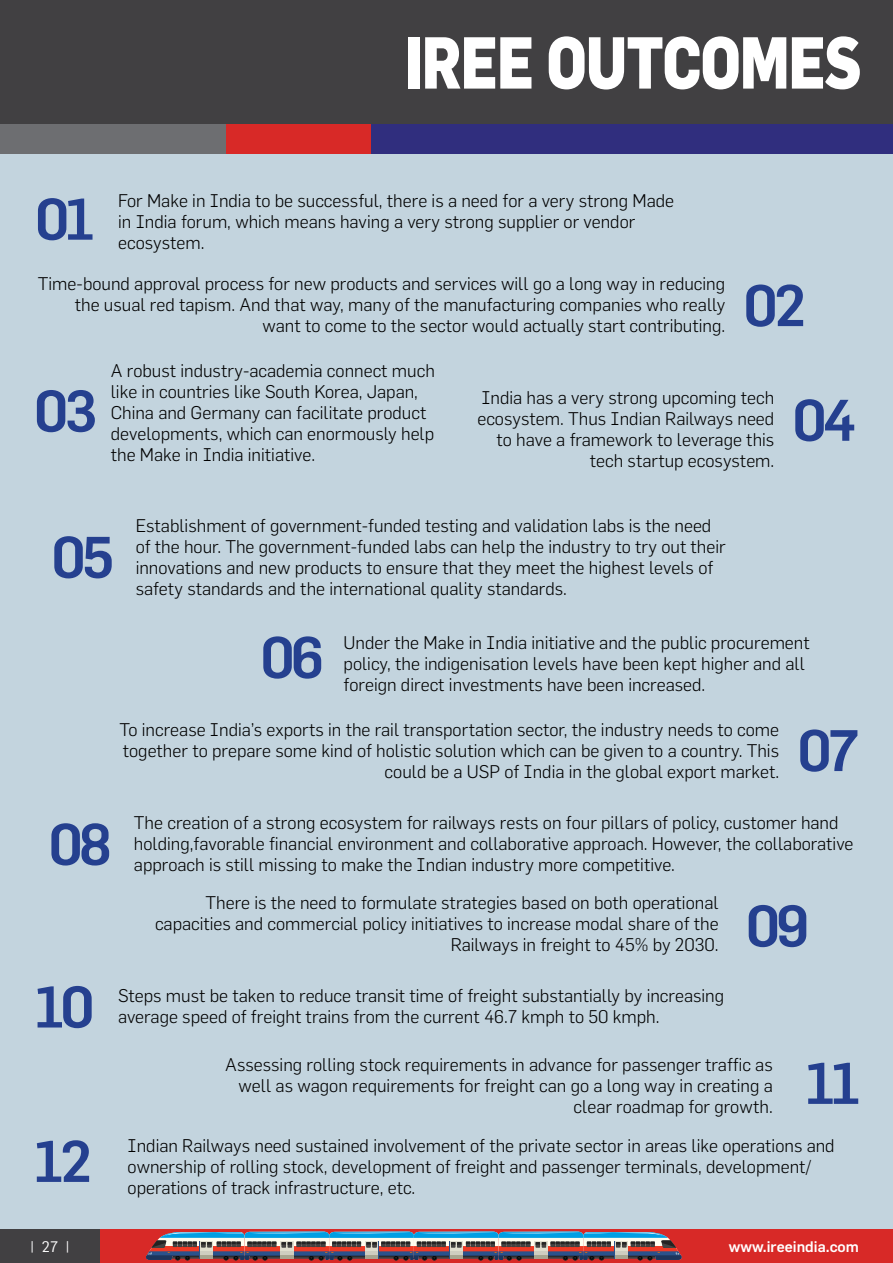
<style>
.page{position:relative;width:893px;height:1263px;background:#fff}
.page>*{position:absolute;margin:0;border:0;box-sizing:border-box;transform-origin:0 0}
.t1{font:800 72px "Flama";letter-spacing:-.015em;color:#fff;scale:.8 1}
.t2{font:500 57.3px "Flama";letter-spacing:-.07em;color:#25408f}
.t3{font:300 18px/21px "Flama";color:#000}
.t4{font:500 15px "Flama";color:#fff}
.t5{font:15px "Flama";color:#fff}
</style>
<div class="page">
<div style="left:0;top:0;width:893px;height:154px;background:#414042"></div>
<div style="left:100px;top:1229px;width:793px;height:34px;background:#d82927"></div>
<svg style="left:146px;top:1231px;width:536px;height:29px"></svg>
<div style="left:0;top:1229px;width:100px;height:34px;background:#414042"></div>
<div style="left:225px;top:125px;width:146px;height:29px;background:#d82927"></div>
<div style="left:0;top:125px;width:225px;height:29px;background:#6d6e71"></div>
<div style="left:371px;top:125px;width:522px;height:29px;background:#302e7e"></div>
<div style="left:0;top:154px;width:893px;height:1075px;background:#c3d4de"></div>
<h1 class="t1" style="left:405px;top:18px;width:572px">IREE OUTCOM ES</h1>
<p class="t3" style="left:118px;top:190px;width:557px">For Make in India to be successful, there is a need for a very strong Made in India forum, which means having a very strong supplier or vendor</p>
<h2 class="t2" style="left:35px;top:185px;width:61px">01</h2>
<p class="t3" style="left:118px;top:232px;width:88px">ecosystem.</p>
<p class="t3" style="left:38px;top:272px;width:689px;text-align:right">Time-bound approval process for new products and services will go a long way in reducing the usual red tapism. And that way, many of the manufacturing companies who really want to come to the sector would actually start contributing.</p>
<h2 class="t2" style="left:743px;top:272px;width:64px">02</h2>
<h2 class="t2" style="left:34px;top:377px;width:65px">03</h2>
<p class="t3" style="left:111px;top:359px;width:326px">A robust industry-academia connect much like in countries like South Korea, Japan, China and Germany can facilitate product developments, which can enormously help the Make in India initiative.</p>
<p class="t3" style="left:477px;top:387px;width:298px;text-align:right">India has a very strong upcoming tech ecosystem. Thus Indian Railways need to have a framework to leverage this tech startup ecosystem.</p>
<h2 class="t2" style="left:792px;top:386px;width:66px">04</h2>
<h2 class="t2" style="left:51px;top:523px;width:64px">05</h2>
<p class="t3" style="left:136px;top:515px;width:592px">Establishment of government-funded testing and validation labs is the need of the hour. The government-funded labs can help the industry to try out their innovations and new products to ensure that they meet the highest levels of safety standards and the international quality standards.</p>
<p class="t3" style="left:344px;top:631px;width:468px">Under the Make in India initiative and the public procurement policy, the indigenisation levels have been kept higher and all</p>
<h2 class="t2" style="left:260px;top:623px;width:65px">06</h2>
<p class="t3" style="left:344px;top:673px;width:363px">foreign direct investments have been increased.</p>
<p class="t3" style="left:119px;top:719px;width:661px;text-align:right">To increase India’s exports in the rail transportation sector, the industry needs to come together to prepare some kind of holistic solution which can be given to a country. This could be a USP of India in the global export market.</p>
<h2 class="t2" style="left:797px;top:716px;width:64px">07</h2>
<h2 class="t2" style="left:49px;top:810px;width:65px">08</h2>
<p class="t3" style="left:134px;top:812px;width:721px">The creation of a strong ecosystem for railways rests on four pillars of policy, customer hand holding,favorable financial environment and collaborative approach. However, the collaborative approach is still missing to make the Indian industry more competitive.</p>
<p class="t3" style="left:155px;top:892px;width:565px;text-align:right">There is the need to formulate strategies based on both operational capacities and commercial policy initiatives to increase modal share of the<br>Railways in freight to 45% by 2030.</p>
<h2 class="t2" style="left:746px;top:892px;width:65px">09</h2>
<h2 class="t2" style="left:35px;top:973px;width:61px">10</h2>
<h2 class="t2" style="left:34px;top:1127px;width:60px">12</h2>
<p class="t3" style="left:118px;top:985px;width:608px">Steps must be taken to reduce transit time of freight substantially by increasing average speed of freight trains from the current 46.7 kmph to 50 kmph.</p>
<p class="t3" style="left:225px;top:1054px;width:549px;text-align:right">Assessing rolling stock requirements in advance for passenger traffic as well as wagon requirements for freight can go a long way in creating a clear roadmap for growth.</p>
<h2 class="t2" style="left:805px;top:1049px;width:57px">11</h2>
<p class="t3" style="left:128px;top:1135px;width:709px">Indian Railways need sustained involvement of the private sector in areas like operations and ownership of rolling stock, development of freight and passenger terminals, development/ operations of track infrastructure, etc.</p>
<p class="t5" style="left:30px;top:1238px;width:42px">| 27 |</p>
<p class="t4" style="left:729px;top:1238px;width:132px">www.ireeindia.com</p>
</div>
